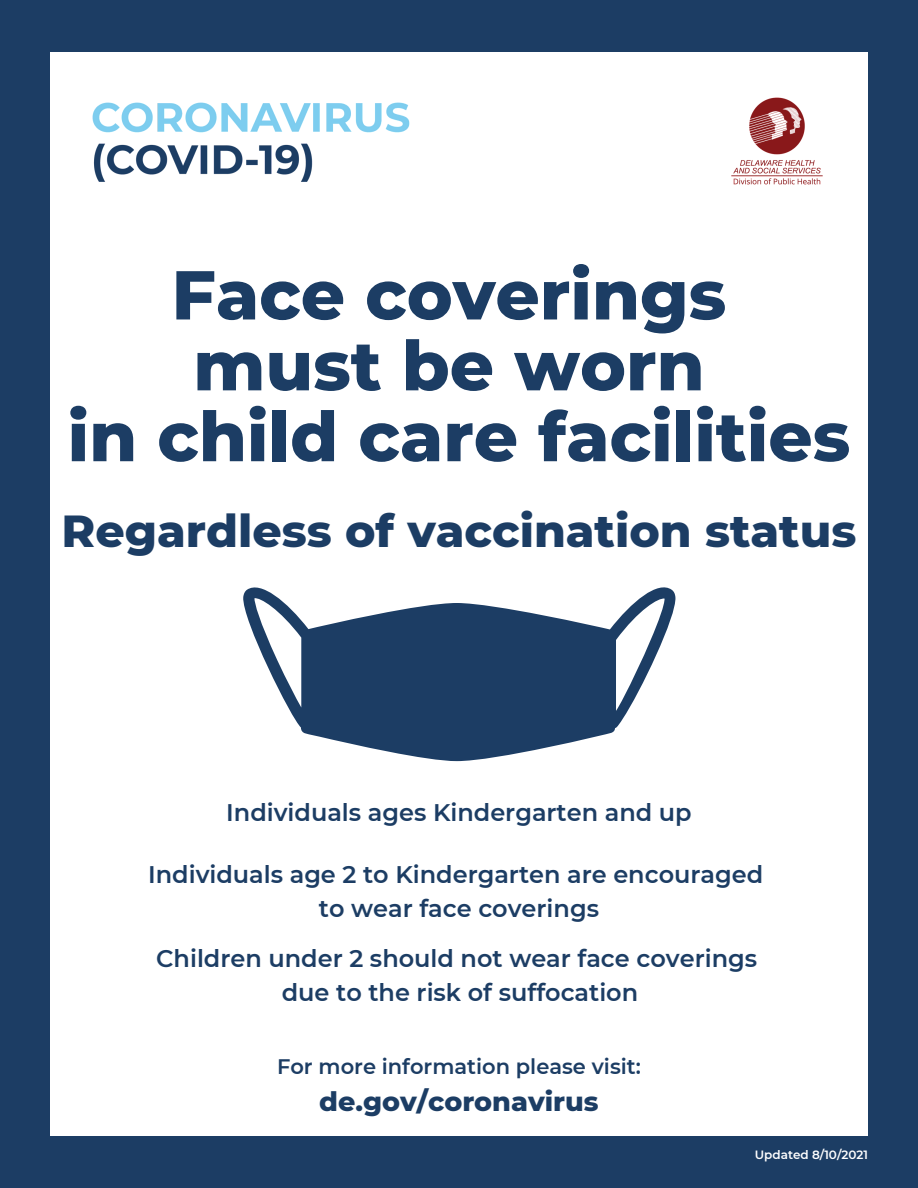
<style>
.page{position:relative;width:918px;height:1188px;background:#1c3d64}
.page>*{position:absolute;margin:0;border:0;box-sizing:border-box;transform-origin:0 0}
.t1{font:800 69px "Montserrat";color:#1c3d64}
.t2{font:800 45.75px "Montserrat";color:#1c3d64}
.t3{font:800 27px "Montserrat";color:#1c3d64}
.t4{font:600 24px "Montserrat";color:#1c3d64}
.t5{font:600 21px "Montserrat";color:#1c3d64}
.t6{font:600 12px "Montserrat";color:#fff}
</style>
<div class="page">
<div style="left:50px;top:52px;width:818px;height:1084px;background:#fff"></div>
<svg style="left:243px;top:587px;width:433px;height:174px;fill:#1c3d64"></svg>
<img style="left:92px;top:102px;width:318px;height:80px">
<img style="left:731px;top:97px;width:92px;height:88px">
<p class="t1" style="left:172px;top:253px;width:556px">Face coverings</p>
<p class="t1" style="left:193px;top:324px;width:513px">must be worn</p>
<p class="t1" style="left:68px;top:394px;width:784px">in child care facilities</p>
<p class="t2" style="left:62px;top:503px;width:796px">Regardless of vaccination status</p>
<p class="t4" style="left:226px;top:798px;width:467px">Individuals ages Kindergarten and up</p>
<p class="t4" style="left:148px;top:860px;width:617px">Individuals age 2 to Kindergarten are encouraged</p>
<p class="t4" style="left:319px;top:893px;width:282px">to wear face coverings</p>
<p class="t4" style="left:156px;top:944px;width:602px">Children under 2 should not wear face coverings</p>
<p class="t4" style="left:282px;top:977px;width:358px">due to the risk of suffocation</p>
<p class="t5" style="left:277px;top:1054px;width:365px">For more information please visit:</p>
<p class="t3" style="left:319px;top:1085px;width:281px">de.gov/coronavirus</p>
<p class="t6" style="left:755px;top:1147px;width:115px">Updated 8/10/2021</p>
</div>
